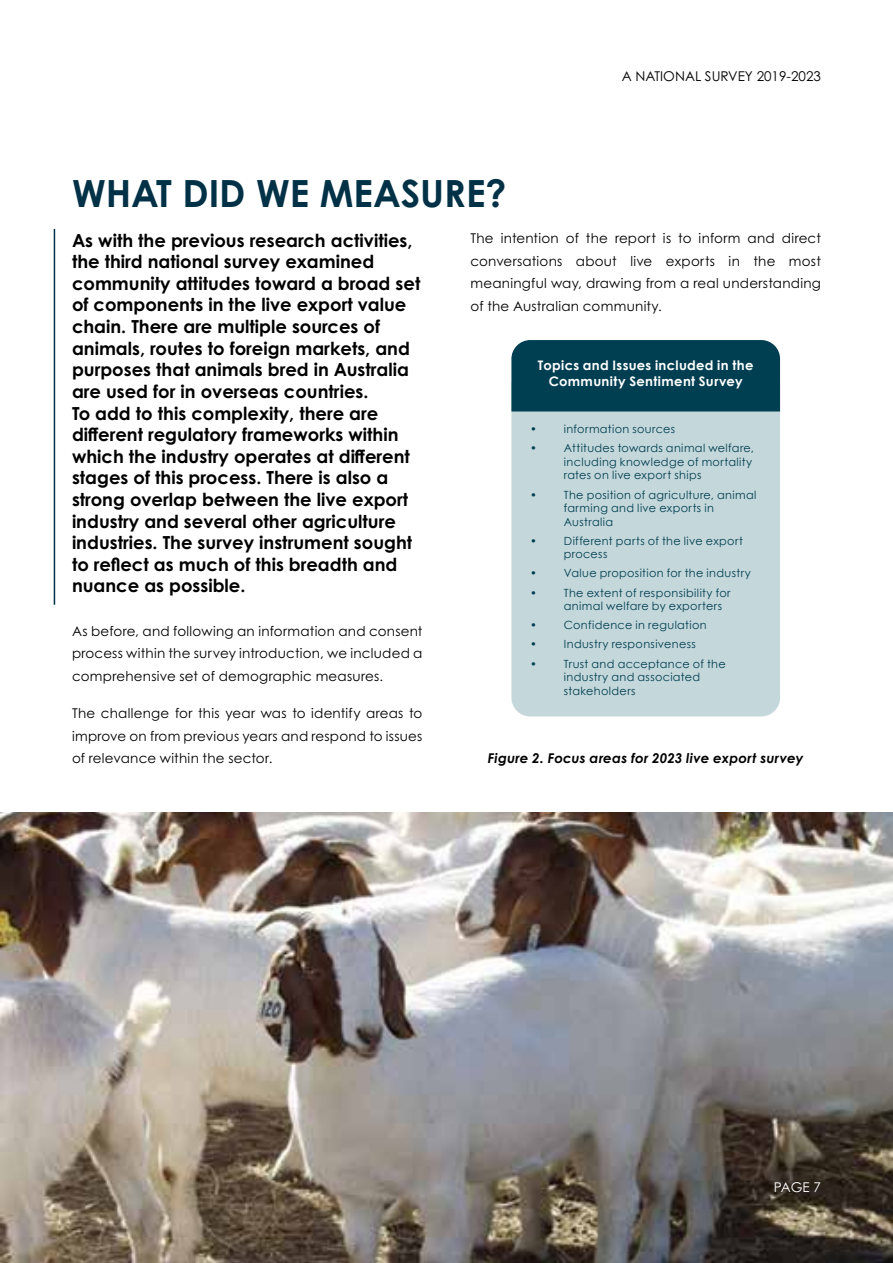
<style>
.page{position:relative;width:893px;height:1263px;background:#fff}
.page>*{position:absolute;margin:0;border:0;box-sizing:border-box;transform-origin:0 0}
.t1{font:700 37.5px "Century Gothic Pro";color:#003146}
.t2{font:700 18px/21.6px "Century Gothic Pro";color:#000101}
.t3{font:13.5px/22.5px "Century Gothic Pro";letter-spacing:.015em;color:#000101;text-align:justify}
.t4{font:italic 700 13.5px "Century Gothic Pro";letter-spacing:.015em;color:#000101}
.t5{font:13.5px "Century Gothic Pro";color:#fff}
.t6{font:700 13.2px/15.8px "Century Gothic";letter-spacing:.025em;color:#fff;text-align:center}
.t7{font:11.25px/13.5px "Century Gothic";letter-spacing:.03em;color:#003e51}
</style>
<div class="page">
<img style="left:0;top:812px;width:893px;height:451px">
<hr style="left:54px;top:229px;width:1px;height:376px;background:#003146">
<div style="left:511px;top:411px;width:269px;height:305px;background:#c4d7da"></div>
<div style="left:511px;top:340px;width:269px;height:71px;background:#003e51"></div>
<p class="t3" style="left:622px;top:65px;width:201px">A NATIONAL SURVEY 2019-2023</p>
<h1 class="t1" style="left:72px;top:170px;width:436px">WHAT DID WE MEASURE?</h1>
<p class="t2" style="left:72px;top:229px;width:350px">As with the previous research activities, the third national survey examined community attitudes toward a broad set of components in the live export value chain. There are multiple sources of animals, routes to foreign markets, and purposes that animals bred in Australia are used for in overseas countries.<br>To add to this complexity, there are different regulatory frameworks within which the industry operates at different stages of this process. There is also a strong overlap between the live export industry and several other agriculture industries. The survey instrument sought to reflect as much of this breadth and nuance as possible.</p>
<p class="t3" style="left:470px;top:227px;width:352px">The intention of the report is to inform and direct conversations about live exports in the most meaningful way, drawing from a real understanding of the Australian community.</p>
<p class="t6" style="left:538px;top:357px;width:217px">Topics and Issues included in the<br>Community Sentiment Survey</p>
<p class="t7" style="left:530px;top:422px;width:147px">• information sources</p>
<p class="t7" style="left:564px;top:441px;width:192px;text-indent:-34px">• Attitudes towards animal welfare, including knowledge of mortality rates on live export ships</p>
<p class="t7" style="left:564px;top:488px;width:194px;text-indent:-34px">• The position of agriculture, animal farming and live exports in<br>Australia</p>
<p class="t7" style="left:564px;top:534px;width:181px;text-indent:-34px">• Different parts of the live export process</p>
<p class="t7" style="left:530px;top:566px;width:222px">• Value proposition for the industry</p>
<p class="t7" style="left:564px;top:586px;width:168px;text-indent:-34px">• The extent of responsibility for animal welfare by exporters</p>
<p class="t7" style="left:530px;top:618px;width:178px">• Confidence in regulation</p>
<p class="t7" style="left:530px;top:637px;width:167px">• Industry responsiveness</p>
<p class="t7" style="left:564px;top:657px;width:163px;text-indent:-34px">• Trust and acceptance of the industry and associated stakeholders</p>
<p class="t3" style="left:72px;top:619px;width:352px">As before, and following an information and consent process within the survey introduction, we included a comprehensive set of demographic measures.</p>
<p class="t3" style="left:72px;top:702px;width:352px">The challenge for this year was to identify areas to improve on from previous years and respond to issues of relevance within the sector.</p>
<p class="t4" style="left:488px;top:749px;width:317px">Figure 2. Focus areas for 2023 live export survey</p>
<p class="t5" style="left:774px;top:1178px;width:49px">PAGE 7</p>
</div>
